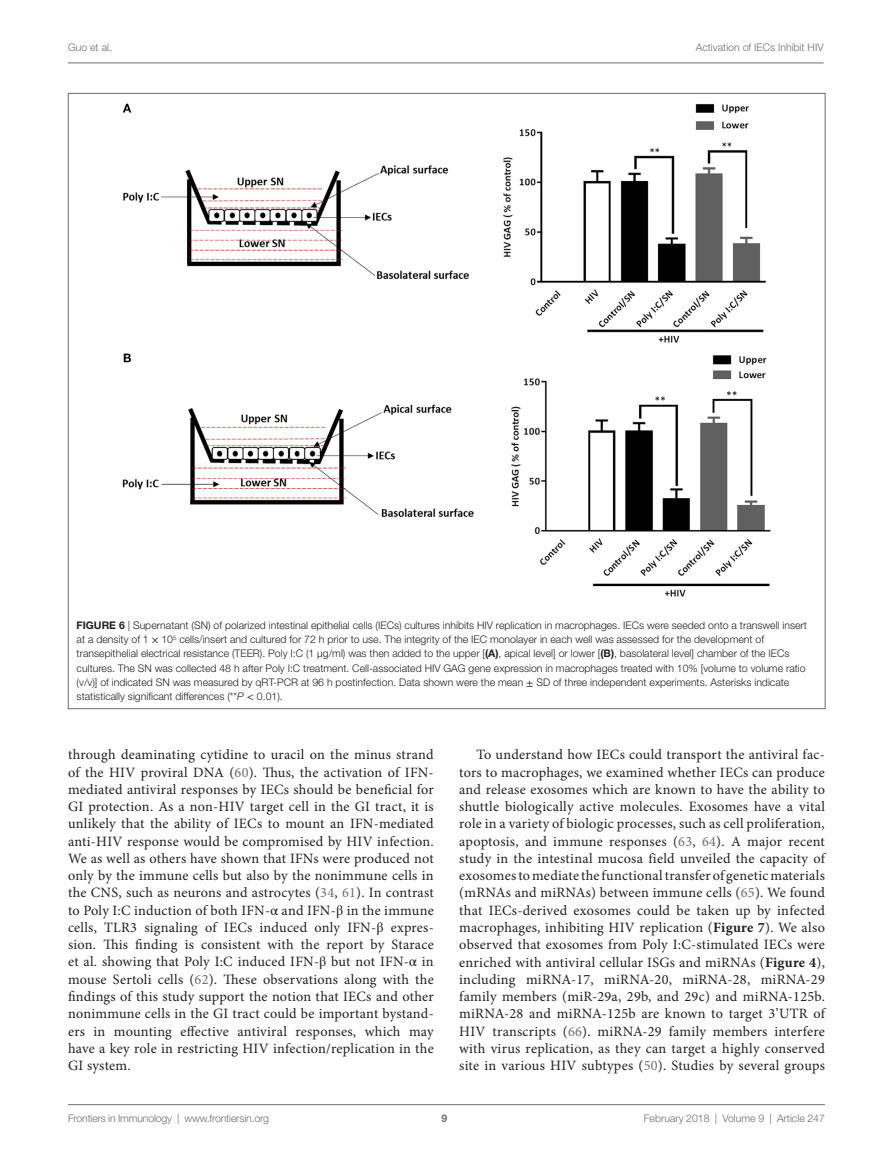
<style>
.page{position:relative;width:893px;height:1170px;background:#fff}
.page>*{position:absolute;margin:0;border:0;box-sizing:border-box;transform-origin:0 0}
.t1{font:14.25px/17.2px "Minion Pro";letter-spacing:.015em;color:#231f20;text-align:justify}
.t2{font:300 10.5px/14.2px "Helvetica Neue LT Std";color:#231f20}
.t3{font:300 10.5px "Helvetica Neue LT Std";color:#6c6d70}
.t4{font:700 10.5px "Helvetica Neue LT Std";color:#6c6d70}
.s1{font-weight:700}
.s2{font-family:"STIX General";font-weight:400}
.s3{font-style:italic}
.s4{color:#6c6d70}
.s5{font-family:"STIX General"}
</style>
<div class="page">
<img style="left:122px;top:103px;width:649px;height:494px">
<hr style="left:68px;top:1104px;width:757px;height:1px;background:#6c6d70">
<hr style="left:68px;top:63px;width:755px;height:1px;background:#6c6d70">
<p class="t3" style="left:68px;top:41px;width:45px">Guo et al.</p>
<p class="t3" style="left:696px;top:41px;width:129px">Activation of IECs Inhibit HIV</p>
<p class="t2" style="left:77px;top:617px;width:732px"><span class="s1">FIGURE 6</span> | Supernatant (SN) of polarized intestinal epithelial cells (IECs) cultures inhibits HIV replication in macrophages. IECs were seeded onto a transwell insert at a density of 1 <span class="s2">×</span> 10<sup>5</sup> cells/insert and cultured for 72 h prior to use. The integrity of the IEC monolayer in each well was assessed for the development of transepithelial electrical resistance (TEER). Poly I:C (1 µg/ml) was then added to the upper [<span class="s1">(A)</span>, apical level] or lower [<span class="s1">(B)</span>, basolateral level] chamber of the IECs cultures. The SN was collected 48 h after Poly I:C treatment. Cell-associated HIV GAG gene expression in macrophages treated with 10% [volume to volume ratio (v/v)] of indicated SN was measured by qRT-PCR at 96 h postinfection. Data shown were the mean <span class="s2">±</span> SD of three independent experiments. Asterisks indicate statistically significant differences (**<span class="s3">P</span> <span class="s2">&lt;</span> 0.01).</p>
<p class="t1" style="left:68px;top:746px;width:367px">through deaminating cytidine to uracil on the minus strand of the HIV proviral DNA (<span class="s4">60</span>). Thus, the activation of IFN&shy;mediated antiviral responses by IECs should be beneficial for GI protection. As a non-HIV target cell in the GI tract, it is unlikely that the ability of IECs to mount an IFN-mediated anti-HIV response would be compromised by HIV infection.<br>We as well as others have shown that IFNs were produced not only by the immune cells but also by the nonimmune cells in the CNS, such as neurons and astrocytes (<span class="s4">34</span>, <span class="s4">61</span>). In contrast to Poly I:C induction of both IFN-<span class="s5">α</span> and IFN-<span class="s5">β</span> in the immune cells, TLR3 signaling of IECs induced only IFN-<span class="s5">β</span> expres&shy;sion. This finding is consistent with the report by Starace et al. showing that Poly I:C induced IFN-<span class="s5">β</span> but not IFN-<span class="s5">α</span> in mouse Sertoli cells (<span class="s4">62</span>). These observations along with the findings of this study support the notion that IECs and other nonimmune cells in the GI tract could be important bystand&shy;ers in mounting effective antiviral responses, which may have a key role in restricting HIV infection/replication in the GI system.</p>
<p class="t1" style="left:459px;top:746px;width:367px;text-indent:17px">To understand how IECs could transport the antiviral fac&shy;tors to macrophages, we examined whether IECs can produce and release exosomes which are known to have the ability to shuttle biologically active molecules. Exosomes have a vital role in a variety of biologic processes, such as cell proliferation, apoptosis, and immune responses (<span class="s4">63</span>, <span class="s4">64</span>). A major recent study in the intestinal mucosa field unveiled the capacity of exosomes to mediate the functional transfer of genetic materials (mRNAs and miRNAs) between immune cells (<span class="s4">65</span>). We found that IECs-derived exosomes could be taken up by infected macrophages, inhibiting HIV replication (<span class="s1">Figure 7</span>). We also observed that exosomes from Poly I:C-stimulated IECs were enriched with antiviral cellular ISGs and miRNAs (<span class="s1">Figure 4</span>), including miRNA-17, miRNA-20, miRNA-28, miRNA-29 family members (miR-29a, 29b, and 29c) and miRNA-125b. miRNA-28 and miRNA-125b are known to target 3’UTR of HIV transcripts (<span class="s4">66</span>). miRNA-29 family members interfere with virus replication, as they can target a highly conserved site in various HIV subtypes (<span class="s4">50</span>). Studies by several groups</p>
<p class="t3" style="left:68px;top:1111px;width:203px">Frontiers in Immunology | www.frontiersin.org</p>
<p class="t3" style="left:644px;top:1111px;width:183px">February 2018 | Volume 9 | Article 247</p>
<p class="t4" style="left:441px;top:1111px;width:7px">9</p>
</div>
